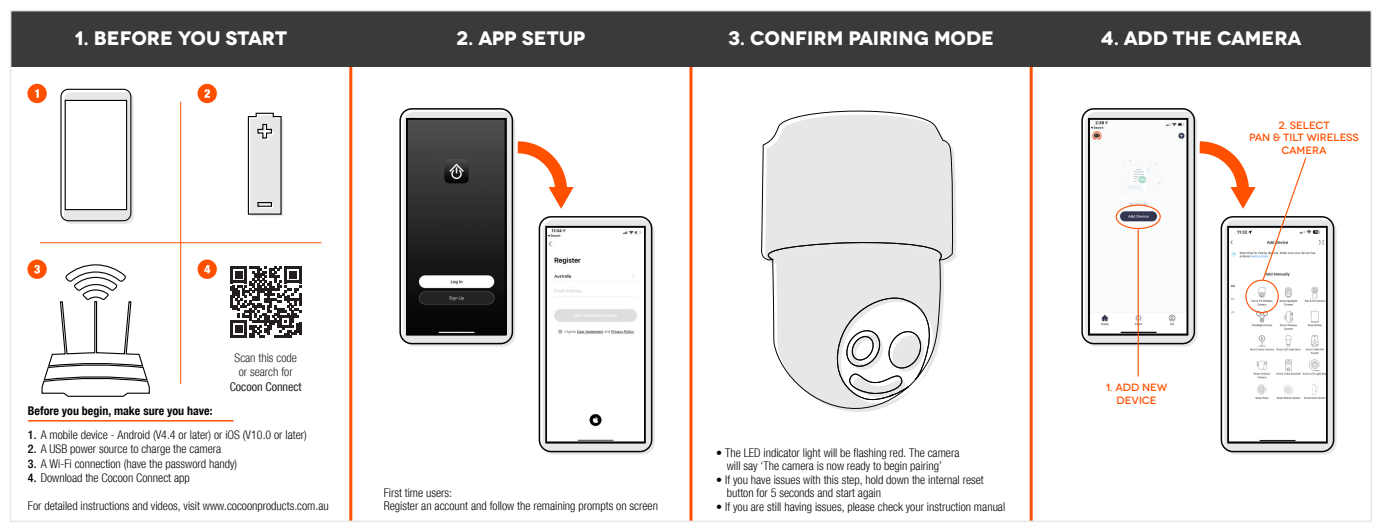
<style>
.page{position:relative;width:1382px;height:532px;background:#fff}
.page>*{position:absolute;margin:0;border:0;box-sizing:border-box;transform-origin:0 0}
.t1{font:700 19.5px "Novecentowide";color:#fff}
.t2{font:300 condensed 12px/13.5px "Helvetica Neue";color:#040503}
.t3{font:300 condensed 12px "Helvetica Neue";color:#050504}
.t4{font:700 condensed 12px "Helvetica Neue";color:#050504}
.t5{font:300 condensed 12px/14.4px "Helvetica Neue";color:#231f20;text-align:center}
.t6{font:condensed 12px "Helvetica Neue";color:#231f20}
.t7{font:500 10.5px/12.3px "Novecentowide";color:#ff5000;text-align:center}
.s1{font-weight:500}
</style>
<div class="page">
<svg style="left:64px;top:92px;width:70px;height:132px;background:#d5d6d8"></svg>
<div style="left:60px;top:89px;width:71px;height:132px;border:1px solid #040503;border-radius:7px"></div>
<div style="left:65px;top:100px;width:62px;height:110px;background:#fff;border:1px solid #040503"></div>
<hr style="left:40px;top:242px;width:282px;height:1px;background:#ff5000">
<hr style="left:180px;top:102px;width:1px;height:281px;background:#ff5000">
<svg style="left:27px;top:84px;width:20px;height:19px"></svg>
<svg style="left:198px;top:84px;width:19px;height:19px"></svg>
<svg style="left:27px;top:259px;width:123px;height:138px"></svg>
<svg style="left:198px;top:259px;width:19px;height:20px"></svg>
<svg style="left:230px;top:266px;width:72px;height:71px"></svg>
<svg style="left:247px;top:112px;width:36px;height:104px;background:#d0d1d2"></svg>
<svg style="left:1085px;top:112px;width:112px;height:234px;fill:#e6e7e9"></svg>
<img style="left:1092px;top:122px;width:92px;height:209px">
<div style="left:1081px;top:108px;width:114px;height:236px;border:2px solid #040503;border-radius:12px"></div>
<div style="left:1088px;top:118px;width:100px;height:217px;border:2px solid #040503"></div>
<svg style="left:1224px;top:220px;width:113px;height:234px;fill:#e6e7e9"></svg>
<img style="left:1231px;top:229px;width:93px;height:210px">
<div style="left:1221px;top:216px;width:113px;height:236px;border:2px solid #040503;border-radius:12px"></div>
<div style="left:1227px;top:226px;width:100px;height:217px;border:2px solid #040503"></div>
<hr style="left:1138px;top:229px;width:1px;height:147px;background:#ff5000">
<svg style="left:1113px;top:203px;width:50px;height:27px"></svg>
<svg style="left:1188px;top:135px;width:119px;height:179px"></svg>
<hr style="left:28px;top:420px;width:205px;height:1px;background:#ff5000">
<svg style="left:515px;top:135px;width:59px;height:74px"></svg>
<svg style="left:403px;top:112px;width:112px;height:234px;background:#bebfc0"></svg>
<img style="left:410px;top:122px;width:93px;height:209px">
<div style="left:399px;top:108px;width:114px;height:236px;border:2px solid #040503;border-radius:12px"></div>
<div style="left:406px;top:118px;width:100px;height:217px;border:2px solid #040503"></div>
<svg style="left:542px;top:220px;width:113px;height:234px;fill:#e6e7e9"></svg>
<img style="left:549px;top:229px;width:93px;height:210px">
<div style="left:539px;top:216px;width:113px;height:236px;border:2px solid #040503;border-radius:12px"></div>
<div style="left:545px;top:226px;width:101px;height:217px;border:2px solid #040503"></div>
<svg style="left:761px;top:110px;width:194px;height:151px;background:#e5e6e8"></svg>
<svg style="left:767px;top:240px;width:175px;height:23px"></svg>
<svg style="left:772px;top:245px;width:173px;height:167px"></svg>
<hr style="left:349px;top:11px;width:3px;height:510px;background:#ff5000">
<hr style="left:1030px;top:11px;width:3px;height:510px;background:#ff5000">
<hr style="left:689px;top:11px;width:3px;height:510px;background:#ff5000">
<div style="left:11px;top:11px;width:340px;height:56px;background:#393a39"></div>
<div style="left:351px;top:11px;width:340px;height:56px;background:#393a39"></div>
<div style="left:691px;top:11px;width:340px;height:56px;background:#393a39"></div>
<div style="left:1031px;top:11px;width:340px;height:56px;background:#393a39"></div>
<h1 class="t1" style="left:74px;top:26px;width:214px">1. BEFORE YOU START</h1>
<h1 class="t1" style="left:456px;top:26px;width:131px">2. APP SETUP</h1>
<h1 class="t1" style="left:728px;top:26px;width:267px">3. CONFIRM PAIRING MODE</h1>
<h1 class="t1" style="left:1101px;top:26px;width:202px">4. ADD THE CAMERA</h1>
<p class="t4" style="left:28px;top:405px;width:186px">Before you begin, make sure you have:</p>
<p class="t5" style="left:235px;top:351px;width:64px">Scan this code or search for</p>
<p class="t6" style="left:230px;top:381px;width:73px">Cocoon Connect</p>
<p class="t7" style="left:1106px;top:381px;width:63px">1. ADD NEW<br>DEVICE</p>
<p class="t3" style="left:28px;top:429px;width:280px"><span class="s1">1.</span> A mobile device - Android (V4.4 or later) or iOS (V10.0 or later)</p>
<p class="t3" style="left:28px;top:443px;width:195px"><span class="s1">2.</span> A USB power source to charge the camera</p>
<p class="t3" style="left:28px;top:458px;width:211px"><span class="s1">3.</span> A Wi-Fi connection (have the password handy)</p>
<p class="t3" style="left:28px;top:472px;width:163px"><span class="s1">4.</span> Download the Cocoon Connect app</p>
<p class="t3" style="left:28px;top:500px;width:302px">For detailed instructions and videos, visit www.cocoonproducts.com.au</p>
<p class="t2" style="left:384px;top:486px;width:276px">First time users:<br>Register an account and follow the remaining prompts on screen</p>
<p class="t2" style="left:716px;top:446px;width:245px;text-align:center">• The LED indicator light will be flashing red. The camera will say ‘The camera is now ready to begin pairing’</p>
<p class="t2" style="left:727px;top:473px;width:258px;text-indent:-11px">• If you have issues with this step, hold down the internal reset button for 5 seconds and start again</p>
<p class="t2" style="left:716px;top:500px;width:291px">• If you are still having issues, please check your instruction manual</p>
<p class="t7" style="left:1249px;top:119px;width:111px">2. SELECT<br>PAN &amp; TILT WIRELESS<br>CAMERA</p>
</div>
